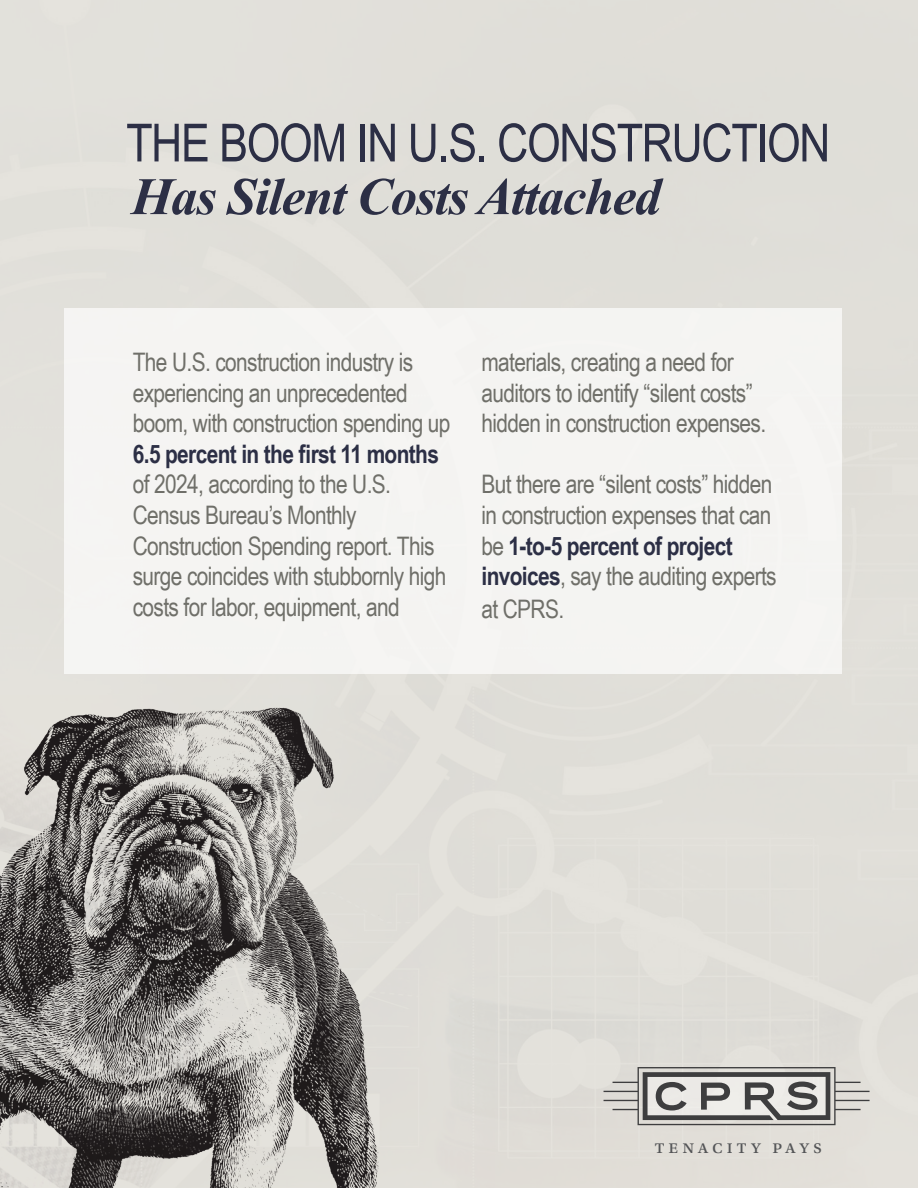
<style>
.page{position:relative;width:918px;height:1188px;background:#e0ded8}
.page>*{position:absolute;margin:0;border:0;box-sizing:border-box;transform-origin:0 0}
.t1{font:52.65px/52.7px "Arial Narrow";letter-spacing:-.025em;color:#2c2f45}
.t2{font:25.5px/30.6px "Arial Narrow";letter-spacing:-.025em;color:#6f6f69}
.t3{font:19.2px "Utopia Std";letter-spacing:.205em;color:#545557}
.s1{font-family:"Times New Roman";font-weight:700;font-style:italic}
.s2{font-weight:700;color:#2c2f45}
</style>
<div class="page">
<div style="left:64px;top:308px;width:777px;height:366px;background:#f5f4f2"></div>
<img style="left:0;top:707px;width:379px;height:481px">
<svg style="left:604px;top:1067px;width:266px;height:58px"></svg>
<p class="t1" style="left:126px;top:115px;width:706px">THE BOOM IN U.S. CONSTRUCTION<br><span class="s1">Has Silent Costs Attached</span></p>
<p class="t2" style="left:133px;top:346px;width:319px">The U.S. construction industry is experiencing an unprecedented boom, with construction spending up<br><span class="s2">6.5 percent in the first 11 months </span>of 2024, according to the U.S.<br>Census Bureau’s Monthly<br>Construction Spending report. This surge coincides with stubbornly high costs for labor, equipment, and</p>
<p class="t2" style="left:482px;top:346px;width:286px">materials, creating a need for auditors to identify “silent costs” hidden in construction expenses.</p>
<p class="t2" style="left:482px;top:468px;width:297px;line-height:31px">But there are “silent costs” hidden in construction expenses that can be <span class="s2">1-to-5 percent of project invoices</span>, say the auditing experts at CPRS.</p>
<p class="t3" style="left:655px;top:1137px;width:169px">tenacity pays</p>
</div>
